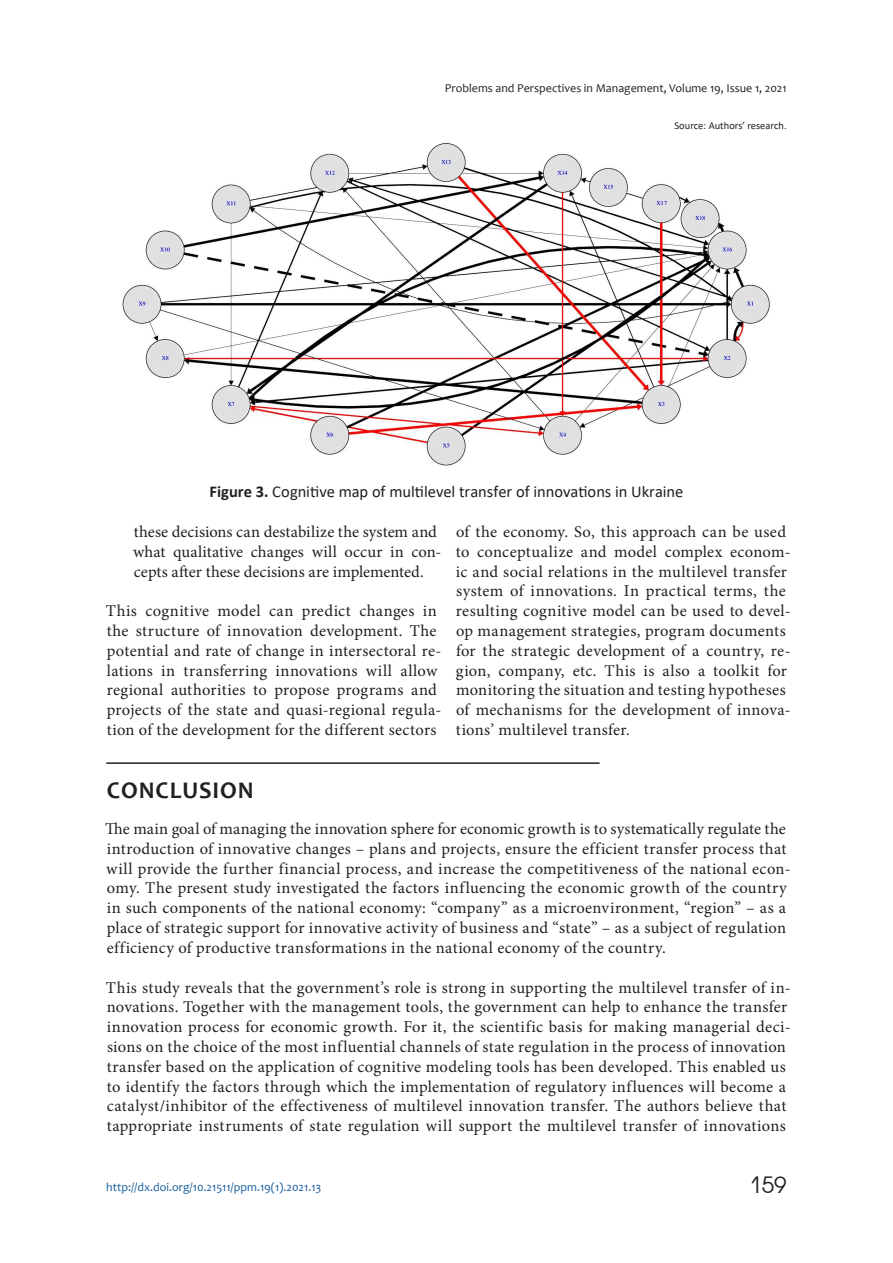
<style>
.page{position:relative;width:893px;height:1263px;background:#fff}
.page>*{position:absolute;margin:0;border:0;box-sizing:border-box;transform-origin:0 0}
.t1{font:700 24px "Candara";letter-spacing:.04em;color:#231f20}
.t2{font:22.5px "Avant Garde Gothic C";color:#231f20}
.t3{font:16.5px/19.8px "Minion Pro";letter-spacing:.02em;color:#231f20}
.t4{font:16.5px "Calibri";letter-spacing:-.005em;color:#231f20}
.t5{font:12px "Candara";color:#231f20}
.t6{font:12px "Candara";color:#175d9e}
.t7{font:10.5px "Calibri";color:#231f20}
.s1{font-weight:700}
</style>
<div class="page">
<hr style="left:106px;top:762px;width:494px;height:2px;background:#231f20">
<img style="left:122px;top:143px;width:648px;height:323px">
<p class="t5" style="left:445px;top:83px;width:343px">Problems and Perspectives in Management, Volume 19, Issue 1, 2021</p>
<p class="t7" style="left:674px;top:118px;width:114px">Source: Authors’ research.</p>
<p class="t4" style="left:209px;top:480px;width:475px"><span class="s1">Figure 3.</span> Cognitive map of multilevel transfer of innovations in Ukraine</p>
<p class="t3" style="left:133px;top:523px;width:310px">these decisions can destabilize the system and what qualitative changes will occur in con&shy;cepts after these decisions are implemented.</p>
<p class="t3" style="left:106px;top:603px;width:337px">This cognitive model can predict changes in the structure of innovation development. The potential and rate of change in intersectoral re&shy;lations in transferring innovations will allow regional authorities to propose programs and projects of the state and quasi-regional regula&shy;tion of the development for the different sectors</p>
<p class="t3" style="left:456px;top:523px;width:336px">of the economy. So, this approach can be used to conceptualize and model complex econom&shy;ic and social relations in the multilevel transfer system of innovations. In practical terms, the resulting cognitive model can be used to devel&shy;op management strategies, program documents for the strategic development of a country, re&shy;gion, company, etc. This is also a toolkit for monitoring the situation and testing hypotheses of mechanisms for the development of innova&shy;tions’ multilevel transfer.</p>
<h1 class="t1" style="left:107px;top:781px;width:148px">CONCLUSION</h1>
<p class="t3" style="left:105px;top:820px;width:687px">The main goal of managing the innovation sphere for economic growth is to systematically regulate the introduction of innovative changes – plans and projects, ensure the efficient transfer process that will provide the further financial process, and increase the competitiveness of the national econ&shy;omy. The present study investigated the factors influencing the economic growth of the country in such components of the national economy: “company” as a microenvironment, “region” – as a place of strategic support for innovative activity of business and “state” – as a subject of regulation efficiency of productive transformations in the national economy of the country.</p>
<p class="t3" style="left:106px;top:979px;width:686px">This study reveals that the government’s role is strong in supporting the multilevel transfer of in&shy;novations. Together with the management tools, the government can help to enhance the transfer innovation process for economic growth. For it, the scientific basis for making managerial deci&shy;sions on the choice of the most influential channels of state regulation in the process of innovation transfer based on the application of cognitive modeling tools has been developed. This enabled us to identify the factors through which the implementation of regulatory influences will become a catalyst/inhibitor of the effectiveness of multilevel innovation transfer. The authors believe that tappropriate instruments of state regulation will support the multilevel transfer of innovations</p>
<p class="t6" style="left:106px;top:1182px;width:217px">http://dx.doi.org/10.21511/ppm.19(1).2021.13</p>
<h2 class="t2" style="left:749px;top:1172px;width:39px">159</h2>
</div>
